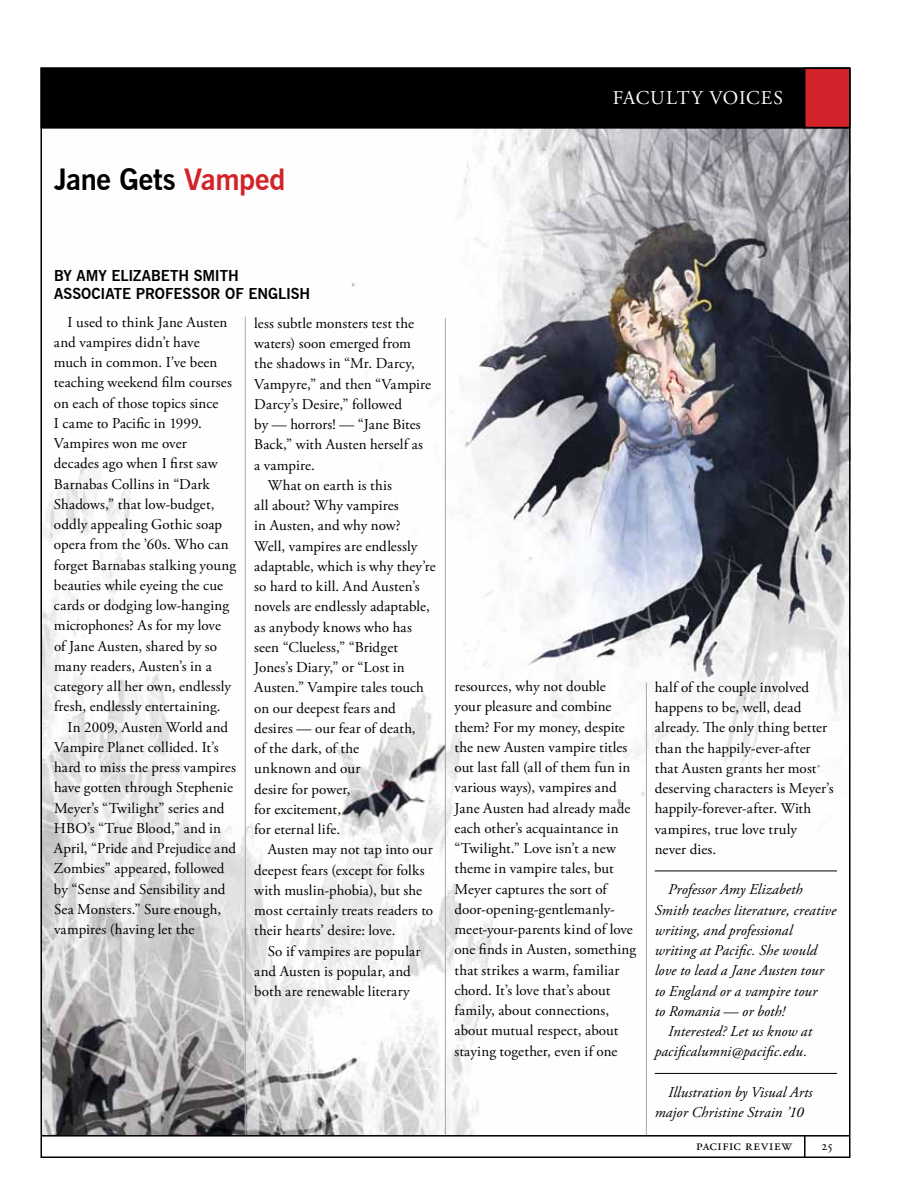
<style>
.page{position:relative;width:918px;height:1188px;background:#fff}
.page>*{position:absolute;margin:0;border:0;box-sizing:border-box;transform-origin:0 0}
.t1{font:700 29.25px "News Gothic BT";letter-spacing:-.015em;color:#000}
.t2{font:19.5px "Adobe Garamond Pro";letter-spacing:.025em;color:#fff}
.t3{font:15px/20.2px "Adobe Garamond Pro";color:#000}
.t4{font:italic 15px/20.2px "Adobe Garamond Pro";letter-spacing:.01em;color:#000}
.t5{font:700 15px/18px "News Gothic BT";letter-spacing:-.005em;color:#000}
.t6{font:15px "Adobe Garamond Pro";letter-spacing:.02em;color:#000}
.t7{font:13.5px "Adobe Garamond Pro";color:#000}
.s1{color:#d2232a}
</style>
<div class="page">
<hr style="left:804px;top:1136px;width:2px;height:21px;background:#000">
<img style="left:43px;top:129px;width:804px;height:1006px">
<hr style="left:245px;top:316px;width:1px;height:820px;background:#a5a7aa">
<hr style="left:445px;top:318px;width:1px;height:818px;background:#a5a7aa">
<hr style="left:646px;top:682px;width:1px;height:454px;background:#a5a7aa">
<hr style="left:41px;top:1135px;width:809px;height:2px;background:#000">
<div style="left:40px;top:68px;width:810px;height:61px;background:#000;border:2px solid #000"></div>
<div style="left:804px;top:68px;width:46px;height:60px;background:#d2232a;border:2px solid #000"></div>
<hr style="left:655px;top:871px;width:182px;height:1px;background:#000">
<hr style="left:655px;top:1073px;width:182px;height:1px;background:#000">
<h1 class="t1" style="left:54px;top:162px;width:233px">JANE GETS <span class="s1">VAMPED</span></h1>
<h2 class="t2" style="left:613px;top:86px;width:172px">Faculty Voices</h2>
<p class="t5" style="left:54px;top:267px;width:258px;text-indent:116px">TH SMITH<br>ASSOCIATE PROFESSOR OF ENGLISH</p>
<p class="t5" style="left:54px;top:267px;width:99px">BY AMY ELIZABE</p>
<p class="t3" style="left:54px;top:312px;width:184px;text-indent:14px">I used to think Jane Austen and vampires didn’t have much in common. I’ve been teaching weekend film courses on each of those topics since<br>I came to Pacific in 1999.<br>Vampires won me over<br>decades ago when I first saw<br>Barnabas Collins in “Dark<br>Shadows,” that low-budget, oddly appealing Gothic soap opera from the ’60s. Who can forget Barnabas stalking young beauties while eyeing the cue cards or dodging low-hanging microphones? As for my love of Jane Austen, shared by so many readers, Austen’s in a category all her own, endlessly fresh, endlessly entertaining.</p>
<p class="t3" style="left:54px;top:717px;width:184px;text-indent:14px">In 2009, Austen World and<br>Vampire Planet collided. It’s hard to miss the press vampires have gotten through Stephenie<br>Meyer’s “Twilight” series and<br>HBO’s “True Blood,” and in<br>April, “Pride and Prejudice and<br>Zombies” appeared, followed by “Sense and Sensibility and<br>Sea Monsters.” Sure enough, vampires (having let the</p>
<p class="t3" style="left:254px;top:314px;width:161px">less subtle monsters test the</p>
<p class="t3" style="left:254px;top:334px;width:158px">waters) soon emerged from</p>
<p class="t3" style="left:254px;top:354px;width:162px">the shadows in “Mr. Darcy,</p>
<p class="t3" style="left:254px;top:374px;width:178px">Vampyre,” and then “Vampire</p>
<p class="t3" style="left:254px;top:395px;width:149px">Darcy’s Desire,” followed</p>
<p class="t3" style="left:254px;top:415px;width:168px">by — horrors! — “Jane Bites</p>
<p class="t3" style="left:254px;top:435px;width:170px">Back,” with Austen herself as</p>
<p class="t3" style="left:254px;top:455px;width:62px">a vampire.</p>
<p class="t3" style="left:268px;top:476px;width:126px">What on earth is this</p>
<p class="t3" style="left:254px;top:496px;width:146px">all about? Why vampires</p>
<p class="t3" style="left:254px;top:516px;width:148px">in Austen, and why now?</p>
<p class="t3" style="left:254px;top:536px;width:165px">Well, vampires are endlessly</p>
<p class="t6" style="left:254px;top:557px;width:183px">adaptable, which is why they’re</p>
<p class="t3" style="left:254px;top:577px;width:167px">so hard to kill. And Austen’s</p>
<p class="t3" style="left:254px;top:597px;width:177px">novels are endlessly adaptable,</p>
<p class="t3" style="left:254px;top:617px;width:159px">as anybody knows who has</p>
<p class="t3" style="left:254px;top:638px;width:145px">seen “Clueless,” “Bridget</p>
<p class="t3" style="left:254px;top:658px;width:152px">Jones’s Diary,” or “Lost in</p>
<p class="t3" style="left:254px;top:678px;width:171px">Austen.” Vampire tales touch</p>
<p class="t3" style="left:254px;top:698px;width:143px">on our deepest fears and</p>
<p class="t3" style="left:254px;top:719px;width:163px">desires — our fear of death,</p>
<p class="t3" style="left:254px;top:739px;width:106px">of the dark, of the</p>
<p class="t3" style="left:254px;top:759px;width:108px">unknown and our</p>
<p class="t3" style="left:254px;top:779px;width:98px">desire for power,</p>
<p class="t3" style="left:254px;top:800px;width:88px">for excitement,</p>
<p class="t3" style="left:254px;top:820px;width:87px">for eternal life.</p>
<p class="t3" style="left:268px;top:840px;width:167px">Austen may not tap into our</p>
<p class="t3" style="left:254px;top:860px;width:172px">deepest fears (except for folks</p>
<p class="t3" style="left:254px;top:881px;width:169px">with muslin-phobia), but she</p>
<p class="t3" style="left:254px;top:901px;width:180px">most certainly treats readers to</p>
<p class="t3" style="left:254px;top:921px;width:143px">their hearts’ desire: love.</p>
<p class="t3" style="left:268px;top:941px;width:154px">So if vampires are popular</p>
<p class="t3" style="left:254px;top:962px;width:158px">and Austen is popular, and</p>
<p class="t3" style="left:254px;top:982px;width:157px">both are renewable literary</p>
<p class="t3" style="left:454px;top:677px;width:183px">resources, why not double<br>your pleasure and combine them? For my money, despite the new Austen vampire titles out last fall (all of them fun in various ways), vampires and<br>Jane Austen had already made each other’s acquaintance in “Twilight.” Love isn’t a new theme in vampire tales, but<br>Meyer captures the sort of door-opening-gentlemanly&shy;meet-your-parents kind of love one finds in Austen, something that strikes a warm, familiar chord. It’s love that’s about family, about connections, about mutual respect, about staying together, even if one</p>
<p class="t3" style="left:655px;top:678px;width:180px">half of the couple involved happens to be, well, dead already. The only thing better than the happily-ever-after that Austen grants her most deserving characters is Meyer’s happily-forever-after. With vampires, true love truly<br>never dies.</p>
<p class="t4" style="left:668px;top:880px;width:136px">Professor Amy Elizabeth</p>
<p class="t4" style="left:655px;top:900px;width:183px">Smith teaches literature, creative</p>
<p class="t4" style="left:655px;top:920px;width:139px">writing, and professional</p>
<p class="t4" style="left:655px;top:941px;width:164px">writing at Pacific. She would</p>
<p class="t4" style="left:655px;top:961px;width:171px">love to lead a Jane Austen tour</p>
<p class="t4" style="left:655px;top:981px;width:164px">to England or a vampire tour</p>
<p class="t4" style="left:655px;top:1001px;width:132px">to Romania — or both!</p>
<p class="t4" style="left:668px;top:1022px;width:145px">Interested? Let us know at</p>
<p class="t4" style="left:655px;top:1042px;width:154px">pacificalumni@pacific.edu.</p>
<p class="t4" style="left:655px;top:1082px;width:159px;text-indent:14px">Illustration by Visual Arts major Christine Strain ’10</p>
<p class="t3" style="left:696px;top:1135px;width:97px">pacific review</p>
<p class="t7" style="left:821px;top:1137px;width:14px">25</p>
</div>
